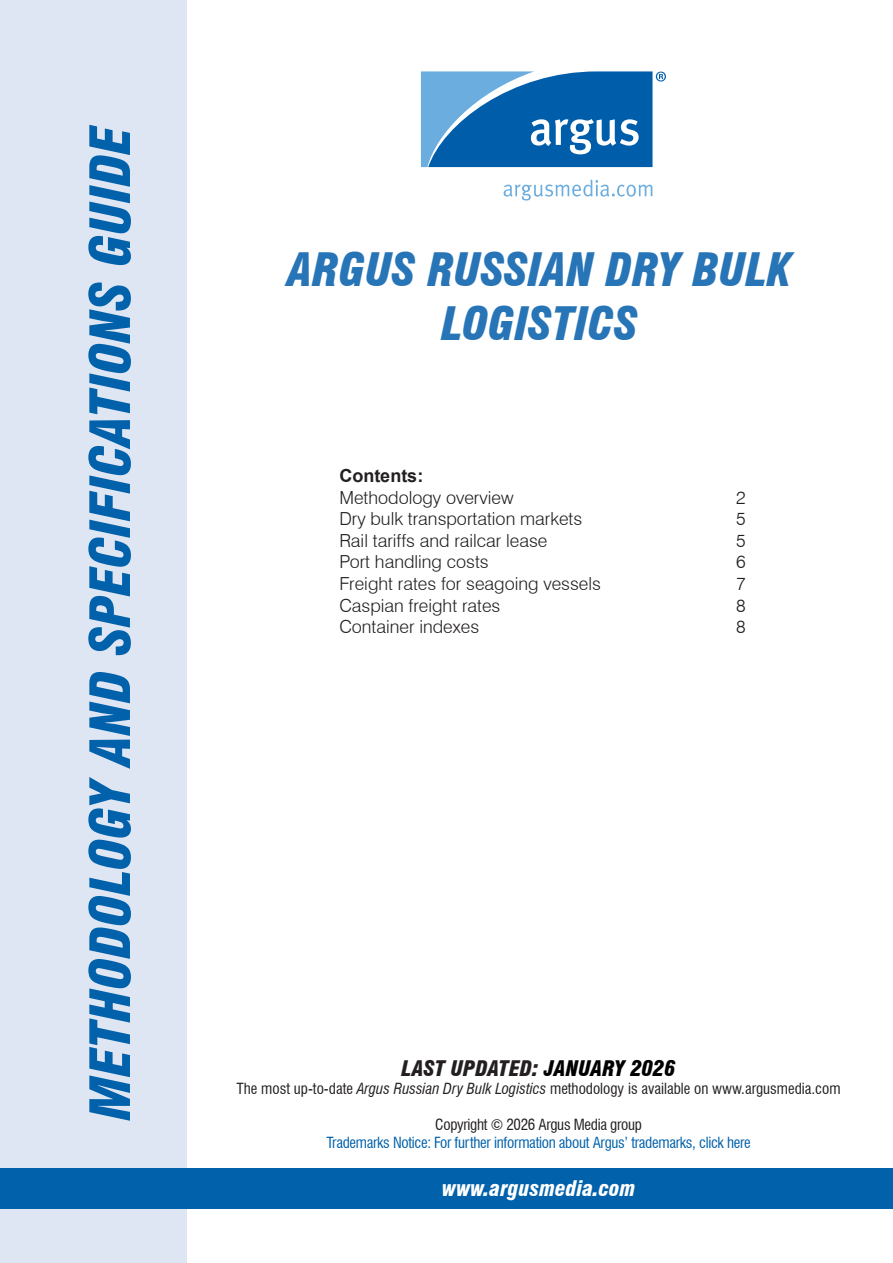
<style>
.page{position:relative;width:893px;height:1263px;background:#fff}
.page>*{position:absolute;margin:0;border:0;box-sizing:border-box;transform-origin:0 0}
.t1{font:italic 900 condensed 54px "Swiss 721 BT";color:#0161aa}
.t2{font:italic 900 condensed 45px "Swiss 721 BT";color:#2774b6}
.t3{font:italic 900 condensed 21px "Swiss 721 BT";color:#231f20}
.t4{font:italic 900 condensed 21px "Swiss 721 BT";color:#fff}
.t5{font:300 18px "Swiss 721 BT";color:#231f20}
.TOC1_-_Header{font:700 18px "Arial";color:#231f20}
.t6{font:condensed 15px "Swiss 721 BT";color:#231f20}
.t7{font:condensed 15px "Swiss 721 BT";letter-spacing:-.02em;color:#0161aa}
.t8{font:condensed 15px "Swiss 721 BT";letter-spacing:-.02em;color:#231f20}
.s1{color:#000}
.s2{font-style:italic}
</style>
<div class="page">
<div style="left:0;top:0;width:186px;height:1263px;background:#dfe6f3"></div>
<div style="left:0;top:1168px;width:893px;height:41px;background:#0161aa"></div>
<svg style="left:504px;top:180px;width:148px;height:20px"></svg>
<svg style="left:421px;top:71px;width:245px;height:96px;background:#3983c0"></svg>
<p class="t1" style="left:78px;top:1120px;width:997px;rotate:-90deg">METHODOLOGY AND SPECIFICATIONS GUIDE</p>
<p class="t2" style="left:288px;top:243px;width:506px">ARGUS RUSSIAN DRY BULK</p>
<p class="t2" style="left:442px;top:297px;width:198px">LOGISTICS</p>
<p class="TOC1_-_Header" style="left:339px;top:463px;width:85px">Contents:</p>
<p class="t5" style="left:339px;top:486px;width:176px">Methodology overview</p>
<p class="t5" style="left:736px;top:486px;width:11px">2</p>
<p class="t5" style="left:339px;top:508px;width:244px">Dry bulk transportation markets</p>
<p class="t5" style="left:736px;top:508px;width:11px">5</p>
<p class="t5" style="left:339px;top:529px;width:210px">Rail tariffs and railcar lease</p>
<p class="t5" style="left:736px;top:529px;width:11px">5</p>
<p class="t5" style="left:339px;top:551px;width:151px">Port handling costs</p>
<p class="t5" style="left:736px;top:551px;width:11px">6</p>
<p class="t5" style="left:339px;top:573px;width:263px">Freight rates for seagoing vessels</p>
<p class="t5" style="left:736px;top:573px;width:11px">7</p>
<p class="t5" style="left:339px;top:594px;width:163px">Caspian freight rates</p>
<p class="t5" style="left:736px;top:594px;width:11px">8</p>
<p class="t5" style="left:339px;top:616px;width:141px">Container indexes</p>
<p class="t5" style="left:736px;top:616px;width:11px">8</p>
<p class="t3" style="left:401px;top:1056px;width:276px">LAST UPDATED: <span class="s1">JANUARY 2026</span></p>
<p class="t6" style="left:237px;top:1080px;width:605px">The most up-to-date <span class="s2">Argus Russian Dry Bulk Logistics</span> methodology is available on www.argusmedia.com</p>
<p class="t8" style="left:435px;top:1116px;width:208px">Copyright © 2026 Argus Media group</p>
<p class="t7" style="left:326px;top:1134px;width:426px">Trademarks Notice: For further information about Argus’ trademarks, click here</p>
<p class="t4" style="left:442px;top:1176px;width:195px">www.argusmedia.com</p>
</div>
